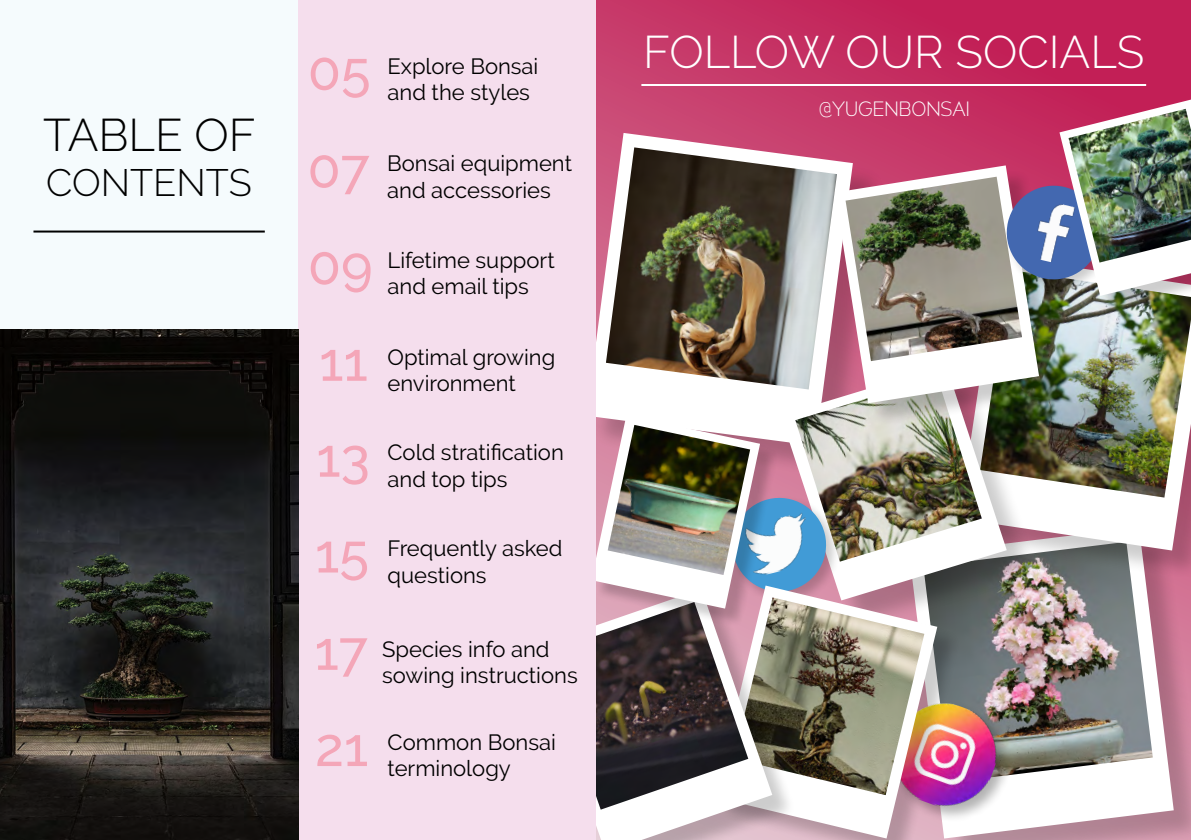
<style>
.page{position:relative;width:1191px;height:840px;background:#fff}
.page>*{position:absolute;margin:0;border:0;box-sizing:border-box;transform-origin:0 0}
.t1{font:500 54px/96.2px "Raleway";color:#f4a6b8}
.t2{font:300 45.6px "Raleway";color:#fff}
.t3{font:300 45.6px "Raleway";color:#000}
.t4{font:300 38px "Raleway";color:#000}
.t5{font:22px/26.4px "Raleway";color:#000}
.t6{font:18.6px "Mesmerize El";color:#fff}
</style>
<div class="page">
<svg style="left:596px;top:0;width:595px;height:165px;background:#c42e61"></svg>
<div style="left:914px;top:532px;width:277px;height:307px;background:#000;opacity:.2"></div>
<svg style="left:961px;top:580px;width:212px;height:258px"></svg>
<svg style="left:596px;top:133px;width:257px;height:209px"></svg>
<img style="left:961px;top:580px;width:191px;height:202px">
<div style="left:963px;top:260px;width:228px;height:320px;background:#000;opacity:.2"></div>
<svg style="left:1038px;top:497px;width:153px;height:53px"></svg>
<img style="left:606px;top:147px;width:231px;height:239px">
<img style="left:1038px;top:314px;width:153px;height:183px">
<hr style="left:641px;top:84px;width:505px;height:2px;background:#fff">
<div style="left:786px;top:370px;width:252px;height:261px;background:#000;opacity:.2"></div>
<svg style="left:780px;top:365px;width:226px;height:235px"></svg>
<img style="left:795px;top:377px;width:186px;height:184px">
<div style="left:729px;top:495px;width:111px;height:111px;background:#000;opacity:.2"></div>
<div style="left:890px;top:700px;width:122px;height:122px;background:#000;opacity:.3"></div>
<img style="left:961px;top:689px;width:49px;height:130px">
<div style="left:719px;top:589px;width:242px;height:250px;background:#000;opacity:.2"></div>
<svg style="left:796px;top:585px;width:141px;height:253px"></svg>
<img style="left:796px;top:597px;width:128px;height:197px">
<div style="left:539px;top:592px;width:257px;height:247px;background:#000;opacity:.2"></div>
<svg style="left:596px;top:627px;width:176px;height:212px"></svg>
<svg style="left:596px;top:415px;width:235px;height:193px"></svg>
<div style="left:838px;top:168px;width:225px;height:259px;background:#000;opacity:.2"></div>
<svg style="left:835px;top:165px;width:204px;height:238px"></svg>
<img style="left:596px;top:601px;width:152px;height:208px">
<img style="left:607px;top:424px;width:143px;height:150px">
<img style="left:845px;top:176px;width:177px;height:185px">
<div style="left:1062px;top:103px;width:129px;height:211px;background:#000;opacity:.2"></div>
<svg style="left:1002px;top:99px;width:189px;height:197px"></svg>
<img style="left:1068px;top:109px;width:123px;height:153px">
<div style="left:0;top:0;width:298px;height:329px;background:#f5fbfd"></div>
<div style="left:298px;top:0;width:298px;height:839px;background:#f5deed"></div>
<img style="left:0;top:329px;width:298px;height:510px">
<hr style="left:33px;top:230px;width:232px;height:2px;background:#000">
<h2 class="t3" style="left:43px;top:108px;width:214px">TABLE OF</h2>
<h3 class="t4" style="left:46px;top:161px;width:207px">CONTENTS</h3>
<h1 class="t1" style="left:308px;top:23px;width:64px">05</h1>
<p class="t5" style="left:387px;top:52px;width:152px">Explore Bonsai and the styles</p>
<h1 class="t1" style="left:307px;top:120px;width:64px">07</h1>
<p class="t5" style="left:387px;top:150px;width:186px">Bonsai equipment and accessories</p>
<h1 class="t1" style="left:308px;top:217px;width:66px">09</h1>
<p class="t5" style="left:387px;top:247px;width:169px">Lifetime support and email tips</p>
<h1 class="t1" style="left:319px;top:313px;width:50px">11</h1>
<p class="t5" style="left:387px;top:343px;width:169px">Optimal growing environment</p>
<h1 class="t1" style="left:316px;top:409px;width:55px">13</h1>
<p class="t5" style="left:387px;top:439px;width:178px">Cold stratification and top tips</p>
<h1 class="t1" style="left:315px;top:505px;width:55px">15</h1>
<p class="t5" style="left:387px;top:535px;width:176px">Frequently asked questions</p>
<h1 class="t1" style="left:314px;top:602px;width:55px">17<br>21</h1>
<p class="t5" style="left:382px;top:635px;width:197px">Species info and sowing instructions</p>
<p class="t5" style="left:387px;top:728px;width:170px">Common Bonsai terminology</p>
<h2 class="t2" style="left:643px;top:26px;width:503px">FOLLOW OUR SOCIALS</h2>
<p class="t6" style="left:819px;top:98px;width:152px">@YUGENBONSAI</p>
</div>
